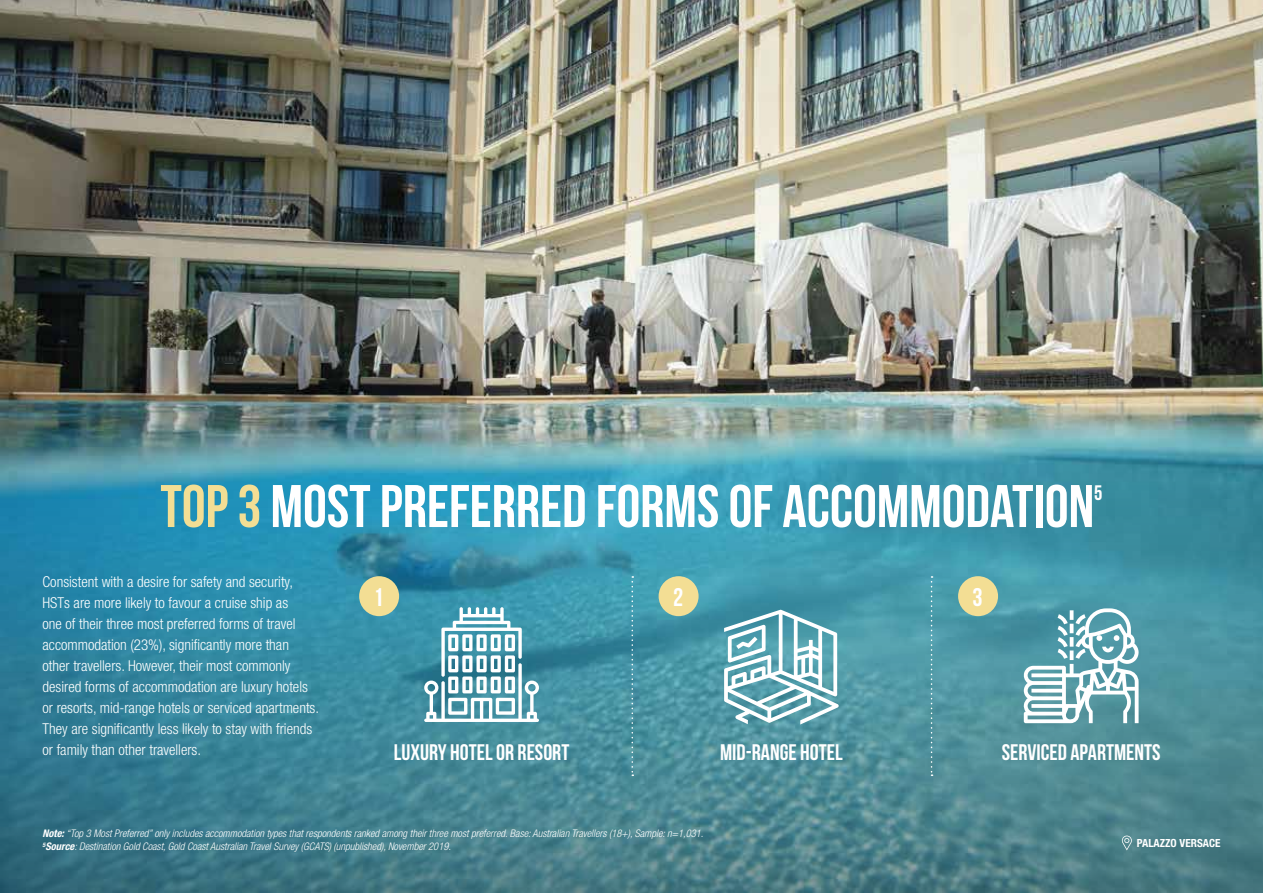
<style>
.page{position:relative;width:1263px;height:893px;background:#fff}
.page>*{position:absolute;margin:0;border:0;box-sizing:border-box;transform-origin:0 0}
.t1{font:700 60px "Bebas Neue";color:#fff}
.t2{font:700 25.5px "Bebas Neue";color:#fff}
.t3{font:700 22.5px "Bebas Neue";color:#fff}
.t4{font:700 21px "Bebas Neue";color:#fff}
.t5{font:300 condensed 15px/21px "Helvetica Neue LT Std";color:#fff}
.t6{font:700 condensed 11.25px "Helvetica Neue LT Std";color:#fff}
.t7{font:italic 300 condensed 10.5px/13.5px "Helvetica Neue LT Std";color:#fff}
.s1{color:#f3de94}
.s2{font-weight:700}
</style>
<div class="page">
<img style="left:1px;top:0;width:1262px;height:383px">
<img style="left:0;top:383px;width:1263px;height:510px">
<svg style="left:1122px;top:836px;width:10px;height:14px"></svg>
<svg style="left:631px;top:576px;width:2px;height:200px"></svg>
<svg style="left:931px;top:576px;width:1px;height:200px"></svg>
<div style="left:359px;top:576px;width:40px;height:40px;background:#f3de94;border-radius:50%"></div>
<div style="left:659px;top:576px;width:39px;height:40px;background:#f3de94;border-radius:50%"></div>
<div style="left:958px;top:576px;width:40px;height:40px;background:#f3de94;border-radius:50%"></div>
<svg style="left:424px;top:607px;width:115px;height:115px"></svg>
<svg style="left:724px;top:610px;width:115px;height:114px"></svg>
<svg style="left:1023px;top:608px;width:116px;height:115px"></svg>
<h1 class="t1" style="left:160px;top:473px;width:935px"><span class="s1">TOP 3</span> MOST PREFERRED FORMS OF ACCOMMODATION</h1>
<h3 class="t4" style="left:1094px;top:481px;width:10px">5</h3>
<p class="t5" style="left:43px;top:571px;width:278px">Consistent with a desire for safety and security, HSTs are more likely to favour a cruise ship as<br>one of their three most preferred forms of travel accommodation (23%), significantly more than other travellers. However, their most commonly desired forms of accommodation are luxury hotels or resorts, mid-range hotels or serviced apartments.<br>They are significantly less likely to stay with friends or family than other travellers.</p>
<h2 class="t2" style="left:374px;top:583px;width:12px">1</h2>
<h2 class="t2" style="left:673px;top:583px;width:12px">2</h2>
<h2 class="t2" style="left:972px;top:583px;width:12px">3</h2>
<h3 class="t3" style="left:394px;top:740px;width:177px">LUXURY HOTEL OR RESORT</h3>
<h3 class="t3" style="left:720px;top:740px;width:124px">MID-RANGE HOTEL</h3>
<h3 class="t3" style="left:1002px;top:740px;width:160px">SERVICED APARTMENTS</h3>
<p class="t7" style="left:43px;top:827px;width:662px"><span class="s2">Note:</span> “Top 3 Most Preferred” only includes accommodation types that respondents ranked among their three most preferred. Base: Australian Travellers (18+), Sample: n=1,031.<br><sup>5</sup><span class="s2">Source</span>: Destination Gold Coast, Gold Coast Australian Travel Survey (GCATS) (unpublished), November 2019.</p>
<p class="t6" style="left:1137px;top:836px;width:85px">PALAZZO VERSACE</p>
</div>
